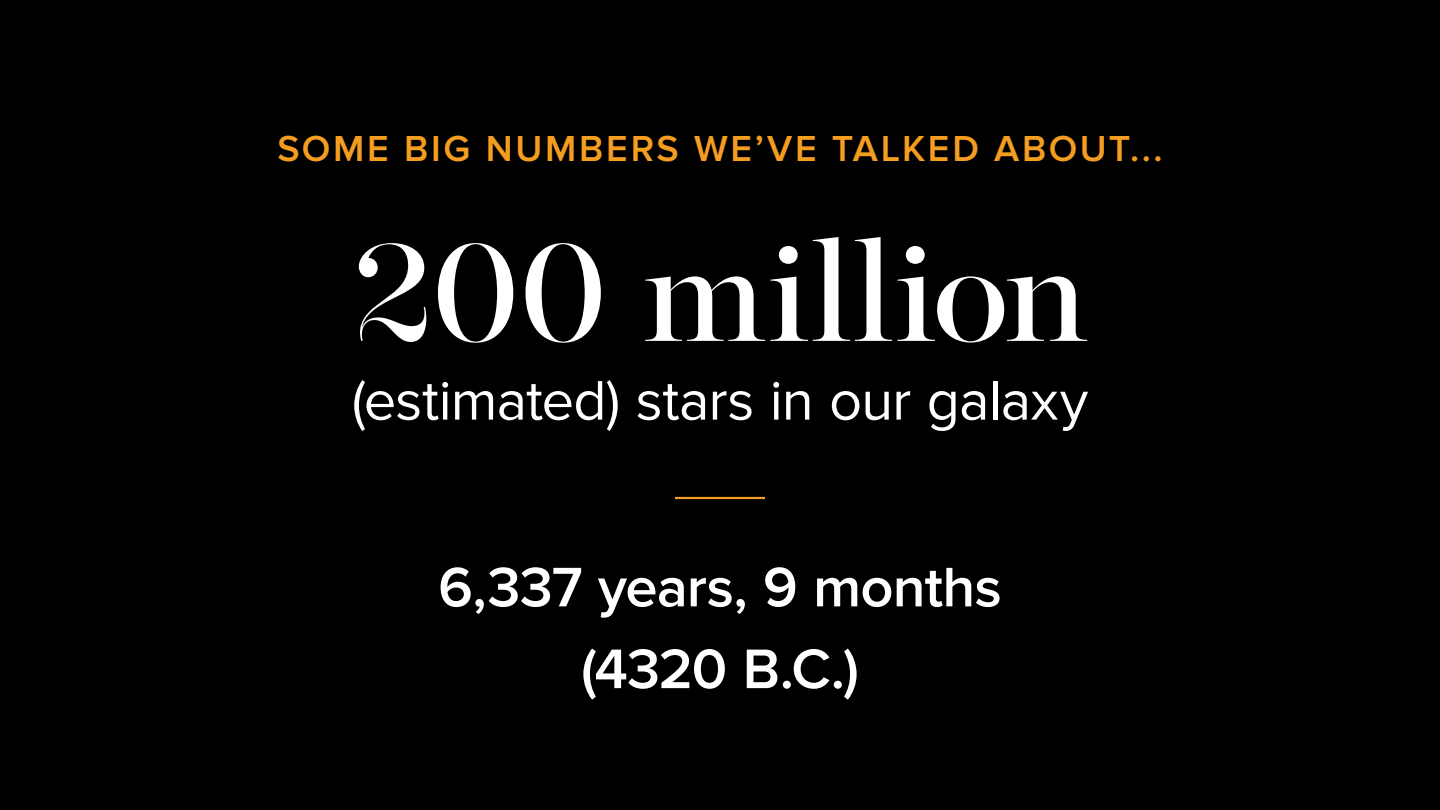
<style>
.page{position:relative;width:1440px;height:810px;background:#000}
.page>*{position:absolute;margin:0;border:0;box-sizing:border-box;transform-origin:0 0}
.t1{font:155.25px "Majesti Banner";letter-spacing:-.015em;color:#fff}
.t2{font:600 57.75px/81.8px "Proxima Nova";letter-spacing:-.015em;color:#fff;text-align:center}
.t3{font:57.75px "Proxima Nova";letter-spacing:-.015em;color:#fff}
.t4{font:600 37.5px "Proxima Nova";letter-spacing:.07em;color:#f49d20}
</style>
<div class="page">
<hr style="left:675px;top:497px;width:90px;height:2px;background:#f49d20">
<p class="t4" style="left:277px;top:127px;width:887px">SOME BIG NUMBERS WE’VE TALKED ABOUT...</p>
<p class="t1" style="left:351px;top:192px;width:739px">200 million</p>
<p class="t3" style="left:352px;top:367px;width:738px">(estimated) stars in our galaxy</p>
<p class="t2" style="left:438px;top:547px;width:565px">6,337 years, 9 months (4320 B.C.)</p>
</div>
